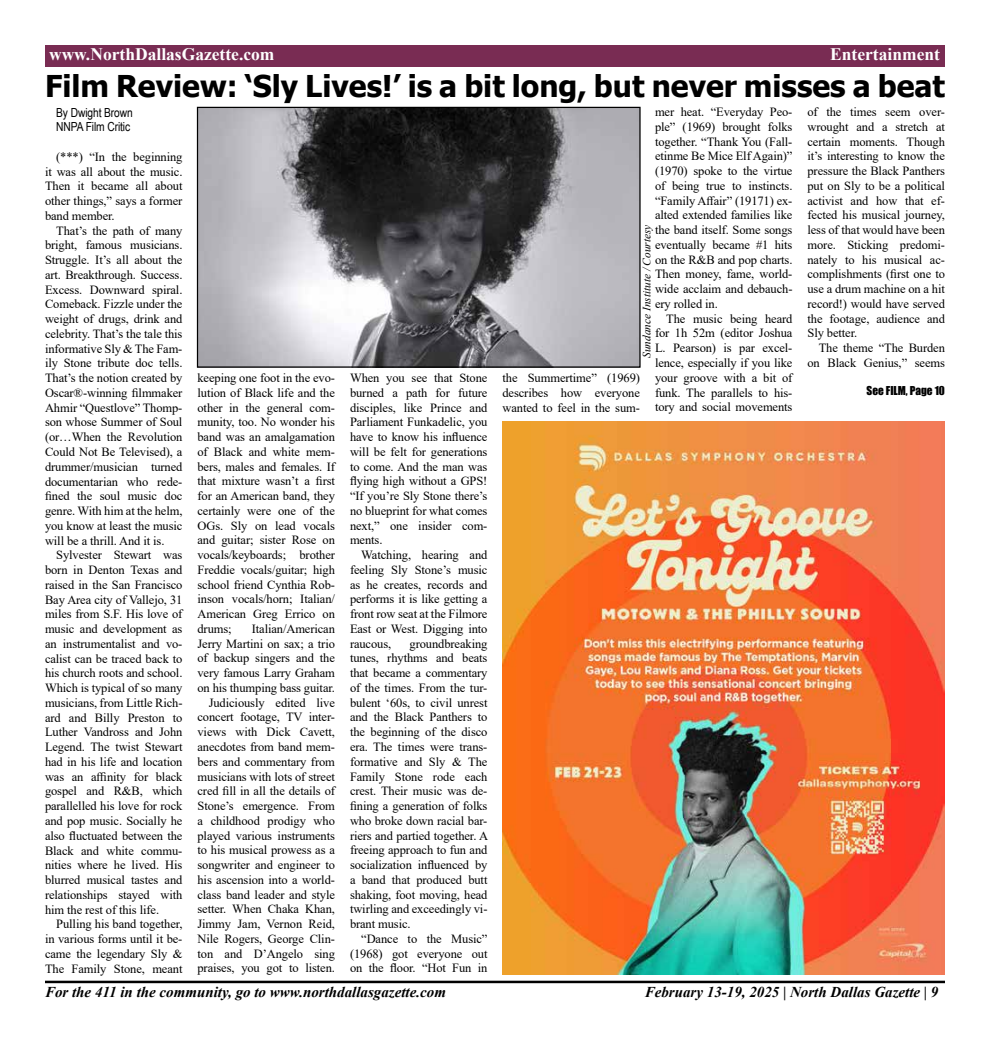
<style>
.page{position:relative;width:990px;height:1047px;background:#fff}
.page>*{position:absolute;margin:0;border:0;box-sizing:border-box;transform-origin:0 0}
.t1{font:700 30px "Tahoma";color:#000}
.t2{font:700 17.5px "Times New Roman";color:#fff}
.t3{font:italic 700 15px "Times New Roman";color:#000}
.t4{font:12.5px/14.8px "Times New Roman";letter-spacing:-.01em;color:#000;text-align:justify}
.t5{font:12.5px/14.8px "Arial Narrow";letter-spacing:-.01em;color:#000}
.t6{font:italic 11.25px "Times New Roman";color:#000}
.t7{font:11.25px "Impact";color:#000}
</style>
<div class="page">
<hr style="left:45px;top:980px;width:900px;height:2px;background:#000">
<div style="left:45px;top:45px;width:900px;height:22px;background:#792c53"></div>
<img style="left:503px;top:422px;width:442px;height:552px">
<img style="left:199px;top:109px;width:440px;height:256px">
<div style="left:197px;top:107px;width:444px;height:260px;border:1px solid #000"></div>
<h2 class="t2" style="left:49px;top:42px;width:227px">www.NorthDallasGazette.com</h2>
<h2 class="t2" style="left:830px;top:42px;width:111px">Entertainment</h2>
<h1 class="t1" style="left:45px;top:65px;width:902px">Film Review: ‘Sly Lives!’ is a bit long, but never misses a beat</h1>
<p class="t5" style="left:56px;top:104px;width:78px">By Dwight Brown<br>NNPA Film Critic</p>
<p class="t4" style="left:45px;top:149px;width:139px;text-indent:11px">(***) “In the beginning it was all about the music.<br>Then it became all about other things,” says a former band member.</p>
<p class="t4" style="left:45px;top:222px;width:139px;text-indent:11px">That’s the path of many bright, famous musicians.<br>Struggle. It’s all about the art. Breakthrough. Success.<br>Excess. Downward spiral.<br>Comeback. Fizzle under the weight of drugs, drink and celebrity. That’s the tale this informative Sly &amp; The Fam&shy;ily Stone tribute doc tells.<br>That’s the notion created by Oscar®-winning filmmaker Ahmir “Questlove” Thomp&shy;son whose Summer of Soul (or…When the Revolution Could Not Be Televised), a drummer/musician turned documentarian who rede&shy;fined the soul music doc genre. With him at the helm, you know at least the music will be a thrill. And it is.</p>
<p class="t4" style="left:45px;top:547px;width:139px;text-indent:11px">Sylvester Stewart was born in Denton Texas and raised in the San Francisco Bay Area city of Vallejo, 31 miles from S.F. His love of music and development as an instrumentalist and vo&shy;calist can be traced back to his church roots and school.<br>Which is typical of so many musicians, from Little Rich&shy;ard and Billy Preston to Luther Vandross and John Legend. The twist Stewart had in his life and location was an affinity for black gospel and R&amp;B, which parallelled his love for rock and pop music. Socially he also fluctuated between the Black and white commu&shy;nities where he lived. His blurred musical tastes and relationships stayed with him the rest of this life.</p>
<p class="t4" style="left:45px;top:916px;width:139px;text-indent:11px">Pulling his band together, in various forms until it be&shy;came the legendary Sly &amp; The Family Stone, meant</p>
<p class="t4" style="left:655px;top:104px;width:139px">mer heat. “Everyday Peo&shy;ple” (1969) brought folks together. “Thank You (Fall&shy;etinme Be Mice Elf Again)” (1970) spoke to the virtue of being true to instincts. “Family Affair” (19171) ex&shy;alted extended families like the band itself. Some songs eventually became #1 hits on the R&amp;B and pop charts.<br>Then money, fame, world&shy;wide acclaim and debauch&shy;ery rolled in.</p>
<p class="t4" style="left:655px;top:311px;width:139px;text-indent:11px">The music being heard for 1h 52m (editor Joshua L. Pearson) is par excel&shy;lence, especially if you like your groove with a bit of funk. The parallels to his&shy;tory and social movements</p>
<p class="t4" style="left:808px;top:104px;width:139px">of the times seem over&shy;wrought and a stretch at certain moments. Though it’s interesting to know the pressure the Black Panthers put on Sly to be a political activist and how that ef&shy;fected his musical journey, less of that would have been more. Sticking predomi&shy;nately to his musical ac&shy;complishments (first one to use a drum machine on a hit record!) would have served the footage, audience and Sly better.</p>
<p class="t4" style="left:808px;top:340px;width:139px;text-align:right">The theme “The Burden on Black Genius,” seems</p>
<p class="t6" style="left:639px;top:358px;width:135px;rotate:-90deg">Sundance Institute / Courtesy</p>
<p class="t4" style="left:198px;top:370px;width:139px">keeping one foot in the evo&shy;lution of Black life and the other in the general com&shy;munity, too. No wonder his band was an amalgamation of Black and white mem&shy;bers, males and females. If that mixture wasn’t a first for an American band, they certainly were one of the OGs. Sly on lead vocals and guitar; sister Rose on vocals/keyboards; brother Freddie vocals/guitar; high school friend Cynthia Rob&shy;inson vocals/horn; Italian/ American Greg Errico on drums;</p>
<p class="t4" style="left:350px;top:370px;width:139px">When you see that Stone burned a path for future disciples, like Prince and Parliament Funkadelic, you have to know his influence will be felt for generations to come. And the man was flying high without a GPS! “If you’re Sly Stone there’s no blueprint for what comes next,” one insider com&shy;ments.</p>
<p class="t4" style="left:350px;top:547px;width:139px;text-indent:11px">Watching, hearing and feeling Sly Stone’s music as he creates, records and performs it is like getting a front row seat at the Filmore East or West. Digging into raucous,</p>
<p class="t4" style="left:502px;top:370px;width:139px">the Summertime” (1969) describes how everyone wanted to feel in the sum-</p>
<p class="t7" style="left:867px;top:381px;width:80px">See FILM, Page 10</p>
<p class="t4" style="left:198px;top:621px;width:139px;text-align:right">Italian/American<br>Jerry Martini on sax; a trio of backup singers and the very famous Larry Graham on his thumping bass guitar.<br>Judiciously edited live concert footage, TV inter&shy;views with Dick Cavett, anecdotes from band mem&shy;bers and commentary from musicians with lots of street cred fill in all the details of<br>Stone’s emergence. From a childhood prodigy who played various instruments to his musical prowess as a songwriter and engineer to his ascension into a world&shy;class band leader and style setter. When Chaka Khan,<br>Jimmy Jam, Vernon Reid,<br>Nile Rogers, George Clin&shy;ton and D’Angelo sing praises, you got to listen.</p>
<p class="t4" style="left:350px;top:635px;width:140px;text-indent:60px">groundbreaking tunes, rhythms and beats that became a commentary of the times. From the tur&shy;bulent ‘60s, to civil unrest and the Black Panthers to the beginning of the disco era. The times were trans&shy;formative and Sly &amp; The Family Stone rode each crest. Their music was de&shy;fining a generation of folks who broke down racial bar&shy;riers and partied together. A freeing approach to fun and socialization influenced by a band that produced butt shaking, foot moving, head twirling and exceedingly vi&shy;brant music.</p>
<p class="t4" style="left:350px;top:930px;width:139px;text-indent:11px">“Dance to the Music” (1968) got everyone out on the floor. “Hot Fun in</p>
<p class="t3" style="left:45px;top:981px;width:403px">For the 411 in the community, go to www.northdallasgazette.com</p>
<p class="t3" style="left:645px;top:981px;width:295px">February 13-19, 2025 | North Dallas Gazette | 9</p>
</div>
